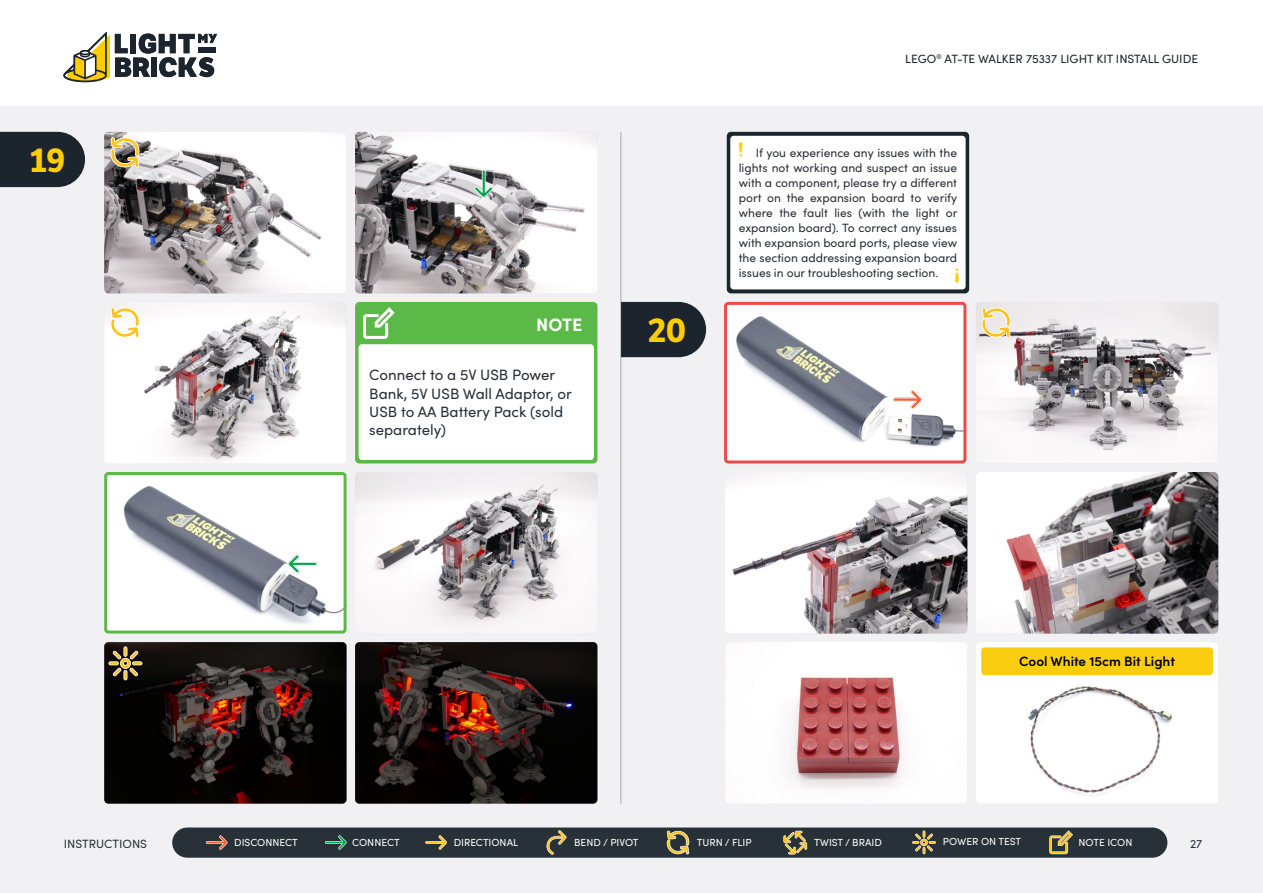
<style>
.page{position:relative;width:1263px;height:893px;background:#fff}
.page>*{position:absolute;margin:0;border:0;box-sizing:border-box;transform-origin:0 0}
.t1{font:700 33px "LFT Etica";color:#ffcd03}
.t2{font:700 22.5px "Courier New";color:#fdce07}
.t3{font:700 18px "Sofia Pro";color:#fff}
.t4{font:15px/18px "Sofia Pro";color:#283038}
.t5{font:600 13.5px "Sofia Pro";color:#000}
.t6{font:12px/15px "Sofia Pro";color:#283038;text-align:justify}
.t7{font:12px "Sofia Pro";color:#1c252d}
.t8{font:10.2px "Sofia Pro";color:#fff}
</style>
<div class="page">
<div style="left:0;top:106px;width:1263px;height:787px;background:#f1f1f3"></div>
<hr style="left:621px;top:132px;width:1px;height:672px;background:#000">
<div style="left:172px;top:827px;width:995px;height:31px;background:#283038;border-radius:15px"></div>
<svg style="left:783px;top:831px;width:24px;height:23px"></svg>
<svg style="left:206px;top:835px;width:22px;height:15px"></svg>
<svg style="left:325px;top:835px;width:22px;height:15px"></svg>
<svg style="left:425px;top:835px;width:22px;height:15px"></svg>
<svg style="left:546px;top:830px;width:21px;height:25px"></svg>
<svg style="left:1049px;top:830px;width:24px;height:24px"></svg>
<svg style="left:912px;top:830px;width:24px;height:24px"></svg>
<svg style="left:666px;top:830px;width:24px;height:25px"></svg>
<svg style="left:63px;top:32px;width:154px;height:50px"></svg>
<svg style="left:0;top:132px;width:85px;height:55px;background:#2a333a"></svg>
<svg style="left:621px;top:302px;width:85px;height:55px;background:#2a323a"></svg>
<img style="left:355px;top:132px;width:242px;height:161px">
<img style="left:104px;top:132px;width:242px;height:161px">
<img style="left:976px;top:302px;width:242px;height:148px">
<img style="left:355px;top:472px;width:242px;height:148px">
<img style="left:976px;top:472px;width:242px;height:162px">
<img style="left:355px;top:642px;width:242px;height:162px">
<img style="left:725px;top:473px;width:242px;height:161px">
<img style="left:105px;top:303px;width:241px;height:160px">
<img style="left:104px;top:642px;width:243px;height:162px">
<img style="left:725px;top:643px;width:242px;height:160px">
<div style="left:355px;top:302px;width:242px;height:161px;background:#5bba47;border-radius:4px"></div>
<div style="left:359px;top:344px;width:235px;height:116px;background:#fff;border-radius:3px"></div>
<svg style="left:363px;top:307px;width:32px;height:32px"></svg>
<div style="left:727px;top:132px;width:242px;height:161px;background:linear-gradient(to right,#1d272e,#1a242b);border-radius:4px"></div>
<div style="left:730px;top:136px;width:236px;height:153px;background:#fff;border-radius:3px"></div>
<img style="left:108px;top:476px;width:235px;height:154px">
<div style="left:104px;top:472px;width:243px;height:162px;border:3px solid #5bba47;border-radius:3px"></div>
<img style="left:285px;top:545px;width:36px;height:38px">
<img style="left:728px;top:306px;width:238px;height:157px">
<div style="left:724px;top:302px;width:242px;height:161px;border:3px solid #ef4947;border-radius:3px"></div>
<img style="left:889px;top:381px;width:37px;height:37px">
<svg style="left:109px;top:647px;width:33px;height:33px"></svg>
<img style="left:976px;top:643px;width:242px;height:160px">
<div style="left:981px;top:647px;width:232px;height:28px;background:#fbcd10;border-radius:3px"></div>
<svg style="left:474px;top:170px;width:19px;height:28px"></svg>
<svg style="left:980px;top:306px;width:32px;height:33px"></svg>
<svg style="left:109px;top:306px;width:32px;height:33px"></svg>
<svg style="left:109px;top:136px;width:32px;height:33px"></svg>
<h1 class="t1" style="left:30px;top:140px;width:37px">19</h1>
<h3 class="t3" style="left:536px;top:311px;width:48px">NOTE</h3>
<p class="t4" style="left:369px;top:365px;width:204px">Connect to a 5V USB Power<br>Bank, 5V USB Wall Adaptor, or<br>USB to AA Battery Pack (sold separately)</p>
<h1 class="t1" style="left:648px;top:310px;width:40px">20</h1>
<p class="t7" style="left:905px;top:50px;width:294px">LEGO<sup>®</sup> AT-TE WALKER 75337 LIGHT KIT INSTALL GUIDE</p>
<h2 class="t2" style="left:734px;top:135px;width:15px">!</h2>
<p class="t6" style="left:739px;top:145px;width:220px;text-indent:17px">If you experience any issues with the lights not working and suspect an issue with a component, please try a different port on the expansion board to verify where the fault lies (with the light or expansion board). To correct any issues with expansion board ports, please view the section addressing expansion board issues in our troubleshooting section.</p>
<h2 class="t2" style="left:964px;top:290px;width:15px;rotate:-180deg">!</h2>
<p class="t5" style="left:1019px;top:651px;width:157px">Cool White 15cm Bit Light</p>
<p class="t6" style="left:64px;top:835px;width:85px">INSTRUCTIONS</p>
<p class="t8" style="left:234px;top:835px;width:65px">DISCONNECT</p>
<p class="t8" style="left:352px;top:835px;width:49px">CONNECT</p>
<p class="t8" style="left:454px;top:835px;width:66px">DIRECTIONAL</p>
<p class="t8" style="left:574px;top:835px;width:66px">BEND / PIVOT</p>
<p class="t8" style="left:697px;top:835px;width:56px">TURN / FLIP</p>
<p class="t8" style="left:814px;top:835px;width:69px">TWIST / BRAID</p>
<p class="t8" style="left:943px;top:834px;width:80px">POWER ON TEST</p>
<p class="t8" style="left:1078px;top:835px;width:55px">NOTE ICON</p>
<p class="t6" style="left:1190px;top:835px;width:14px">27</p>
</div>
